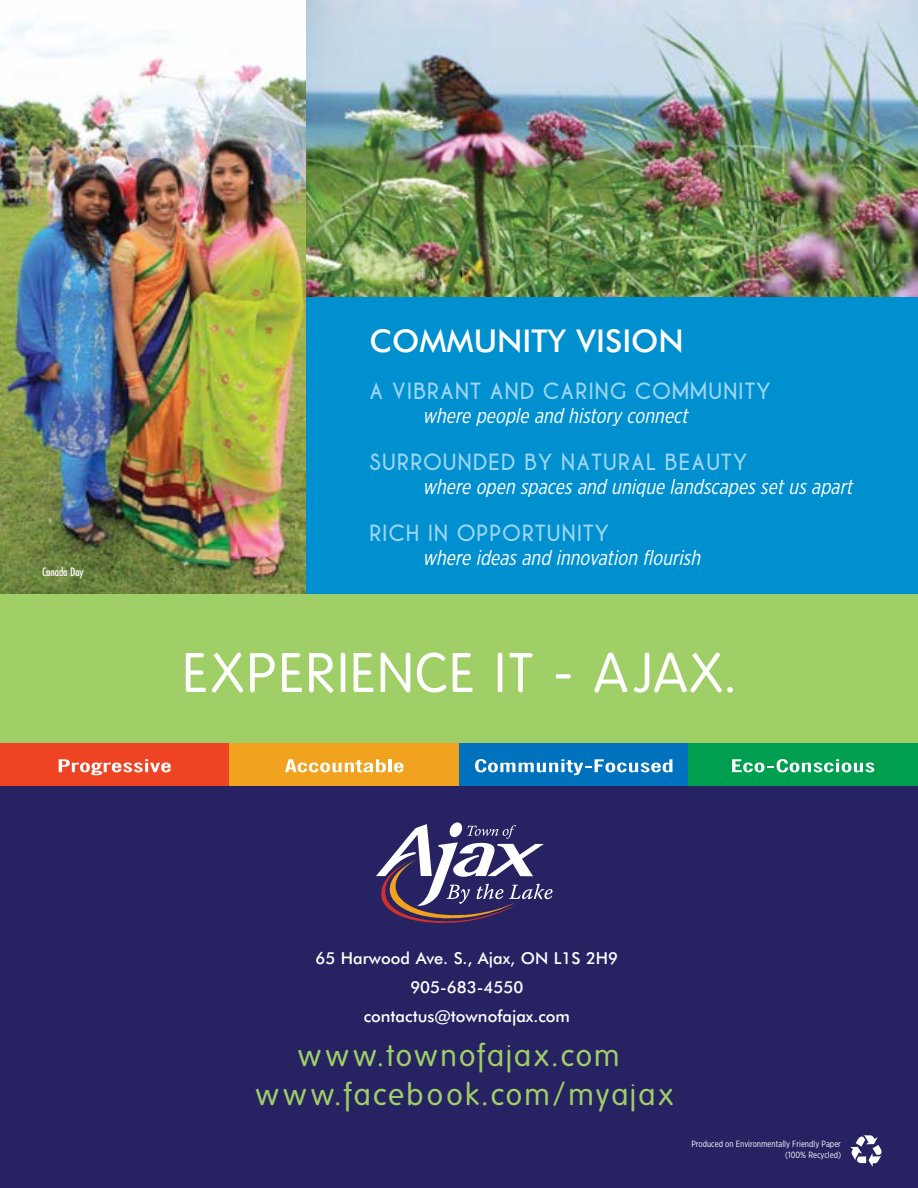
<style>
.page{position:relative;width:918px;height:1188px;background:#fff}
.page>*{position:absolute;margin:0;border:0;box-sizing:border-box;transform-origin:0 0}
.t1{font:500 31.5px "Futura BT";color:#fff}
.t2{font:30px/39px "Folks";letter-spacing:.075em;color:#a0ce67;text-align:center}
.t3{font:24px "Champagne&Limousines Thick";letter-spacing:.055em;color:#9ed6f5}
.t4{font:italic 21px "Gotham Extra Narrow";color:#fff}
.t5{font:500 16.5px/29.1px "Futura BT";color:#fff;text-align:center}
.t6{font:condensed 11.25px "Futura";color:#fff}
.t7{font:9px/10.8px "Gotham Extra Narrow";color:#fff;text-align:right}
</style>
<div class="page">
<div style="left:0;top:786px;width:918px;height:402px;background:#272363"></div>
<div style="left:0;top:742px;width:230px;height:44px;background:#ef4423"></div>
<div style="left:230px;top:742px;width:229px;height:44px;background:#f1a21f"></div>
<div style="left:459px;top:742px;width:229px;height:44px;background:#0071bc"></div>
<div style="left:688px;top:742px;width:230px;height:44px;background:#009f4f"></div>
<svg style="left:59px;top:759px;width:112px;height:16px"></svg>
<svg style="left:285px;top:759px;width:119px;height:13px"></svg>
<svg style="left:475px;top:759px;width:197px;height:16px"></svg>
<svg style="left:732px;top:759px;width:142px;height:13px"></svg>
<img style="left:306px;top:0;width:612px;height:297px">
<div style="left:306px;top:297px;width:612px;height:297px;background:#0090d0"></div>
<div style="left:0;top:594px;width:918px;height:148px;background:#a0ce67"></div>
<img style="left:0;top:23px;width:306px;height:571px">
<svg style="left:850px;top:1135px;width:32px;height:32px"></svg>
<svg style="left:186px;top:653px;width:20px;height:39px"></svg>
<svg style="left:212px;top:653px;width:31px;height:39px"></svg>
<svg style="left:250px;top:653px;width:25px;height:39px"></svg>
<svg style="left:282px;top:653px;width:20px;height:39px"></svg>
<svg style="left:309px;top:653px;width:25px;height:40px"></svg>
<svg style="left:341px;top:653px;width:4px;height:39px"></svg>
<svg style="left:354px;top:653px;width:19px;height:39px"></svg>
<svg style="left:381px;top:653px;width:29px;height:40px"></svg>
<svg style="left:417px;top:652px;width:29px;height:41px"></svg>
<svg style="left:453px;top:653px;width:19px;height:39px"></svg>
<svg style="left:498px;top:653px;width:4px;height:39px"></svg>
<svg style="left:510px;top:653px;width:23px;height:39px"></svg>
<svg style="left:556px;top:674px;width:15px;height:4px"></svg>
<svg style="left:595px;top:653px;width:33px;height:40px"></svg>
<svg style="left:634px;top:653px;width:99px;height:40px"></svg>
<svg style="left:376px;top:822px;width:177px;height:101px"></svg>
<p class="t6" style="left:42px;top:567px;width:43px">Canada Day</p>
<h1 class="t1" style="left:369px;top:327px;width:316px">COMMUNITY VISION</h1>
<p class="t3" style="left:369px;top:383px;width:402px">A VIBRANT AND CARING COMMUNITY</p>
<p class="t4" style="left:423px;top:408px;width:267px">where people and history connect</p>
<p class="t3" style="left:369px;top:454px;width:379px">SURROUNDED BY NATURAL BEAUTY</p>
<p class="t4" style="left:423px;top:479px;width:431px">where open spaces and unique landscapes set us apart</p>
<p class="t3" style="left:369px;top:525px;width:241px">RICH IN OPPORTUNITY</p>
<p class="t4" style="left:423px;top:550px;width:279px">where ideas and innovation flourish</p>
<p class="t5" style="left:315px;top:945px;width:304px">65 Harwood Ave. S., Ajax, ON L1S 2H9<br>905-683-4550 contactus@townofajax.com</p>
<h2 class="t2" style="left:256px;top:1039px;width:419px">www.townofajax.com www.facebook.com/myajax</h2>
<p class="t7" style="left:691px;top:1139px;width:151px">Produced on Environmentally Friendly Paper (100% Recycled)</p>
</div>
